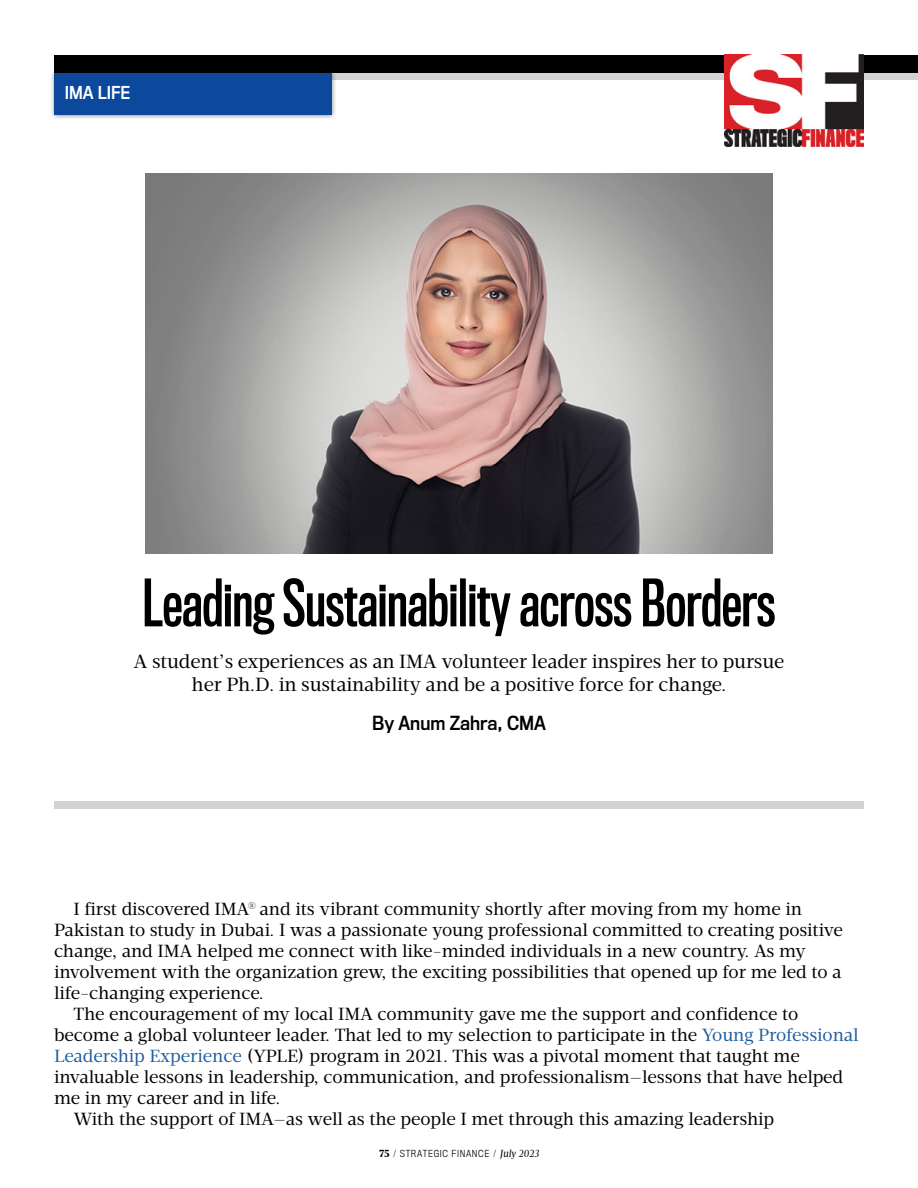
<style>
.page{position:relative;width:918px;height:1188px;background:#fff}
.page>*{position:absolute;margin:0;border:0;box-sizing:border-box;transform-origin:0 0}
.t1{font:60px "Titling Gothic FB Comp Standard";color:#000}
.t2{font:19.5px/22.5px "Velino Text";letter-spacing:-.005em;color:#000;text-align:center}
.t3{font:18px "Velino Text";letter-spacing:-.005em;color:#000}
.t4{font:18px "Titling Gothic FB Narrow Standard";color:#000}
.t5{font:16.5px "Titling Gothic FB Narrow Standard";color:#fff}
.t6{font:300 9px "Titling Gothic FB Narrow";letter-spacing:.075em;color:#000}
.s1{color:#215e9e}
.s2{font-family:"Velino Text";font-weight:900;font-size:10.5px}
.s3{font-family:"Velino Text";font-weight:400;font-style:italic;font-size:10.5px}
</style>
<div class="page">
<div style="left:55px;top:802px;width:809px;height:7px;background:#d1d3d4"></div>
<div style="left:193px;top:73px;width:725px;height:7px;background:#d1d3d4"></div>
<div style="left:50px;top:69px;width:287px;height:51px;background:#000;opacity:.45"></div>
<div style="left:54px;top:73px;width:277px;height:42px;background:#0c499c"></div>
<div style="left:54px;top:55px;width:864px;height:18px;background:#000"></div>
<img style="left:725px;top:55px;width:139px;height:92px">
<img style="left:146px;top:173px;width:626px;height:380px">
<p class="t5" style="left:65px;top:83px;width:67px">IMA LIFE</p>
<h1 class="t1" style="left:143px;top:569px;width:634px">Leading Sustainability across Borders</h1>
<p class="t2" style="left:134px;top:651px;width:652px">A student’s experiences as an IMA volunteer leader inspires her to pursue her Ph.D. in sustainability and be a positive force for change.</p>
<p class="t4" style="left:372px;top:713px;width:175px">By Anum Zahra, CMA</p>
<p class="t3" style="left:74px;top:898px;width:730px">I first discovered IMA<sup>®</sup> and its vibrant community shortly after moving from my home in</p>
<p class="t3" style="left:54px;top:919px;width:790px">Pakistan to study in Dubai. I was a passionate young professional committed to creating positive</p>
<p class="t3" style="left:54px;top:940px;width:753px">change, and IMA helped me connect with like-minded individuals in a new country. As my</p>
<p class="t3" style="left:54px;top:961px;width:789px">involvement with the organization grew, the exciting possibilities that opened up for me led to a</p>
<p class="t3" style="left:54px;top:982px;width:211px">life-changing experience.</p>
<p class="t3" style="left:74px;top:1003px;width:726px">The encouragement of my local IMA community gave me the support and confidence to</p>
<p class="t3" style="left:54px;top:1024px;width:806px">become a global volunteer leader. That led to my selection to participate in the <span class="s1">Young Professional</span></p>
<p class="t3" style="left:54px;top:1045px;width:747px"><span class="s1">Leadership Experience</span> (YPLE) program in 2021. This was a pivotal moment that taught me</p>
<p class="t3" style="left:54px;top:1066px;width:791px">invaluable lessons in leadership, communication, and professionalism—lessons that have helped</p>
<p class="t3" style="left:54px;top:1087px;width:228px">me in my career and in life.</p>
<p class="t3" style="left:74px;top:1108px;width:702px">With the support of IMA—as well as the people I met through this amazing leadership</p>
<p class="t6" style="left:379px;top:1149px;width:161px"><span class="s2">75 /</span> STRATEGIC FINANCE <span class="s2">/</span> <span class="s3">July 2023</span></p>
</div>
